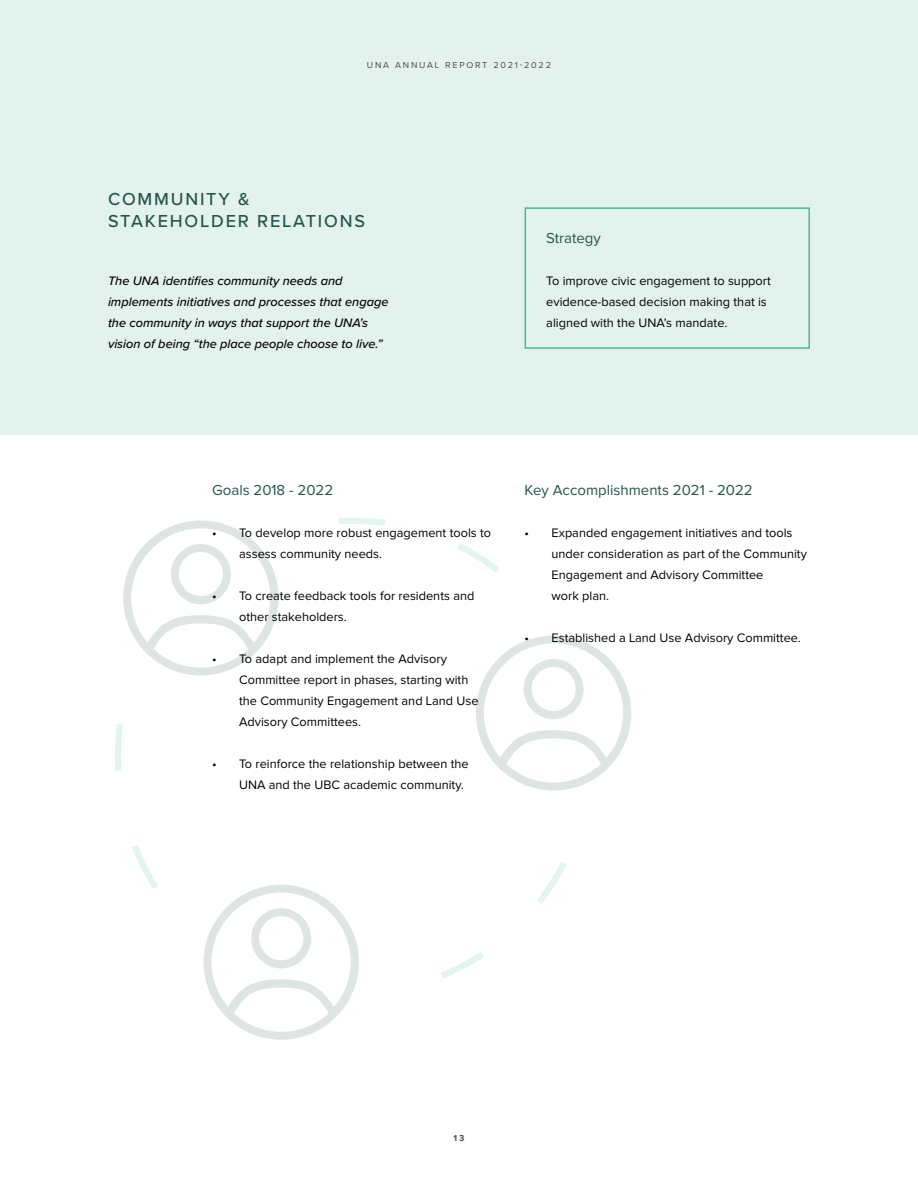
<style>
.page{position:relative;width:918px;height:1188px;background:#fff}
.page>*{position:absolute;margin:0;border:0;box-sizing:border-box;transform-origin:0 0}
.t1{font:500 18px/22.5px "Proxima Nova";letter-spacing:.1em;color:#23564b}
.t2{font:15px "Proxima Nova";color:#23564b}
.t3{font:12.75px/21px "Proxima Nova";color:#000}
.t4{font:italic 500 12.75px/21px "Proxima Nova";color:#000}
.t5{font:9px "Proxima Nova";letter-spacing:.2em;color:#4d4d4f}
.t6{font:700 9px "Proxima Nova";color:#4d4d4f}
</style>
<div class="page">
<div style="left:0;top:0;width:918px;height:434px;background:#e3f2ec"></div>
<svg style="left:115px;top:518px;width:452px;height:461px"></svg>
<svg style="left:123px;top:520px;width:156px;height:156px"></svg>
<svg style="left:476px;top:635px;width:155px;height:156px"></svg>
<svg style="left:204px;top:885px;width:155px;height:155px"></svg>
<div style="left:525px;top:207px;width:285px;height:142px;border:2px solid #44bc9b"></div>
<p class="t5" style="left:367px;top:61px;width:186px">UNA ANNUAL REPORT 2021-2022</p>
<h1 class="t1" style="left:108px;top:189px;width:259px">COMMUNITY &amp;<br>STAKEHOLDER RELATIONS</h1>
<p class="t4" style="left:108px;top:271px;width:282px">The UNA identifies community needs and implements initiatives and processes that engage the community in ways that support the UNA’s vision of being “the place people choose to live.”</p>
<p class="t2" style="left:546px;top:231px;width:56px">Strategy</p>
<p class="t3" style="left:546px;top:271px;width:226px">To improve civic engagement to support evidence-based decision making that is aligned with the UNA’s mandate.</p>
<p class="t2" style="left:212px;top:483px;width:123px">Goals 2018 - 2022</p>
<p class="t3" style="left:239px;top:523px;width:254px;text-indent:-27px">• To develop more robust engagement tools to assess community needs.</p>
<p class="t3" style="left:239px;top:586px;width:237px;text-indent:-27px">• To create feedback tools for residents and other stakeholders.</p>
<p class="t3" style="left:239px;top:649px;width:241px;text-indent:-27px">• To adapt and implement the Advisory Committee report in phases, starting with the Community Engagement and Land Use Advisory Committees.</p>
<p class="t3" style="left:239px;top:754px;width:231px;text-indent:-27px">• To reinforce the relationship between the<br>UNA and the UBC academic community.</p>
<p class="t2" style="left:525px;top:483px;width:230px">Key Accomplishments 2021 - 2022</p>
<p class="t3" style="left:552px;top:523px;width:257px;text-indent:-27px">• Expanded engagement initiatives and tools under consideration as part of the Community Engagement and Advisory Committee<br>work plan.</p>
<p class="t3" style="left:525px;top:628px;width:278px">• Established a Land Use Advisory Committee.</p>
<p class="t6" style="left:454px;top:1134px;width:12px">13</p>
</div>
